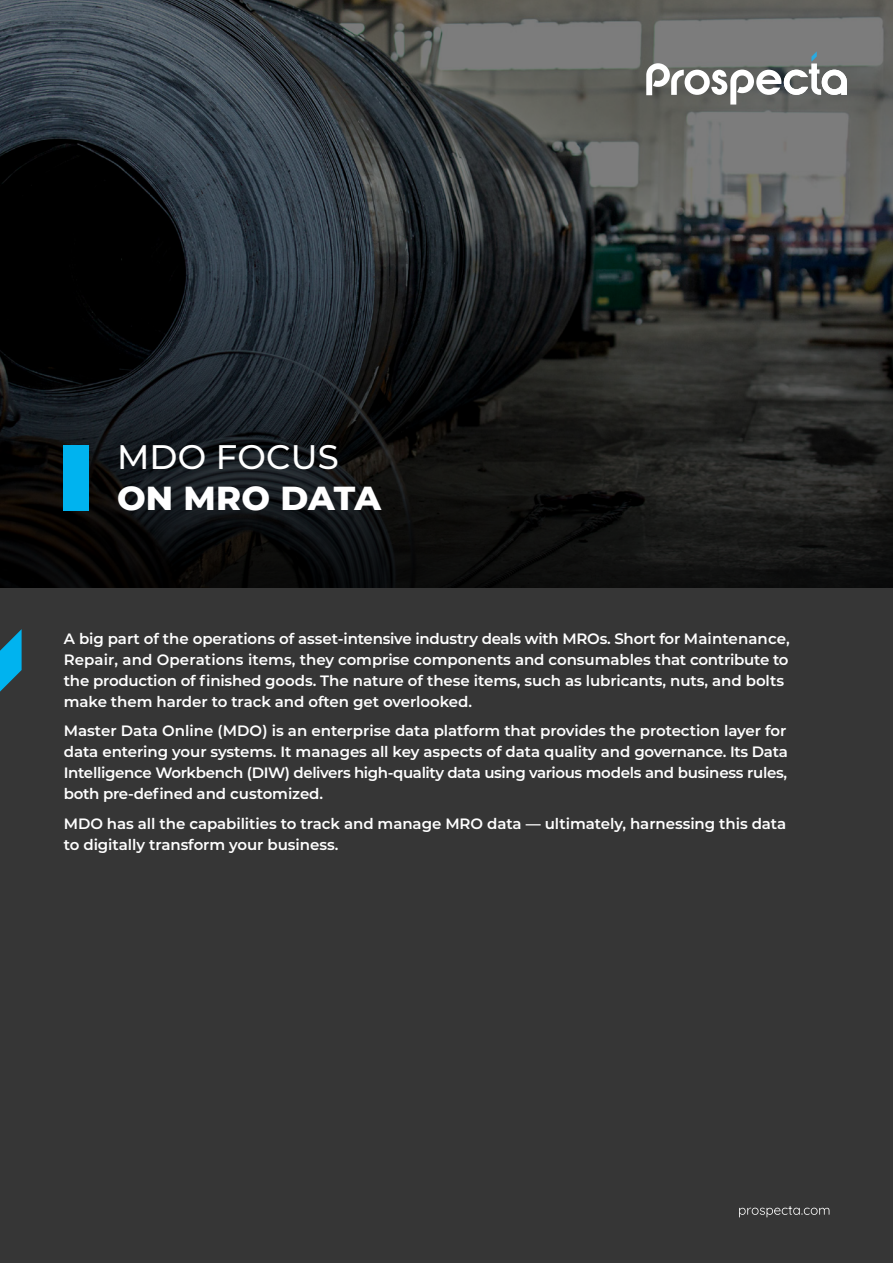
<style>
.page{position:relative;width:893px;height:1263px;background:#fff}
.page>*{position:absolute;margin:0;border:0;box-sizing:border-box;transform-origin:0 0}
.t1{font:800 33.9px "Montserrat";color:#fff}
.t2{font:500 33.9px "Montserrat";letter-spacing:.005em;color:#fff}
.t3{font:600 15px/21px "Montserrat";letter-spacing:-.005em;color:#fff}
</style>
<div class="page">
<svg style="left:0;top:0;width:893px;height:589px;background:#2a2d2e"></svg>
<div style="left:0;top:589px;width:893px;height:674px;background:#363636"></div>
<svg style="left:739px;top:1206px;width:90px;height:11px"></svg>
<div style="left:64px;top:445px;width:25px;height:65px;background:#00b3ef"></div>
<svg style="left:0;top:629px;width:22px;height:63px"></svg>
<svg style="left:646px;top:51px;width:201px;height:54px"></svg>
<h2 class="t2" style="left:117px;top:434px;width:223px">MDO FOCUS</h2>
<h2 class="t1" style="left:117px;top:474px;width:266px">ON MRO DATA</h2>
<h3 class="t3" style="left:64px;top:627px;width:728px">A big part of the operations of asset-intensive industry deals with MROs. Short for Maintenance, Repair, and Operations items, they comprise components and consumables that contribute to the production of finished goods. The nature of these items, such as lubricants, nuts, and bolts make them harder to track and often get overlooked.</h3>
<h3 class="t3" style="left:64px;top:720px;width:725px;text-align:justify">Master Data Online (MDO) is an enterprise data platform that provides the protection layer for data entering your systems. It manages all key aspects of data quality and governance. Its Data Intelligence Workbench (DIW) delivers high-quality data using various models and business rules, both pre-defined and customized.</h3>
<h3 class="t3" style="left:64px;top:812px;width:724px">MDO has all the capabilities to track and manage MRO data — ultimately, harnessing this data to digitally transform your business.</h3>
</div>
